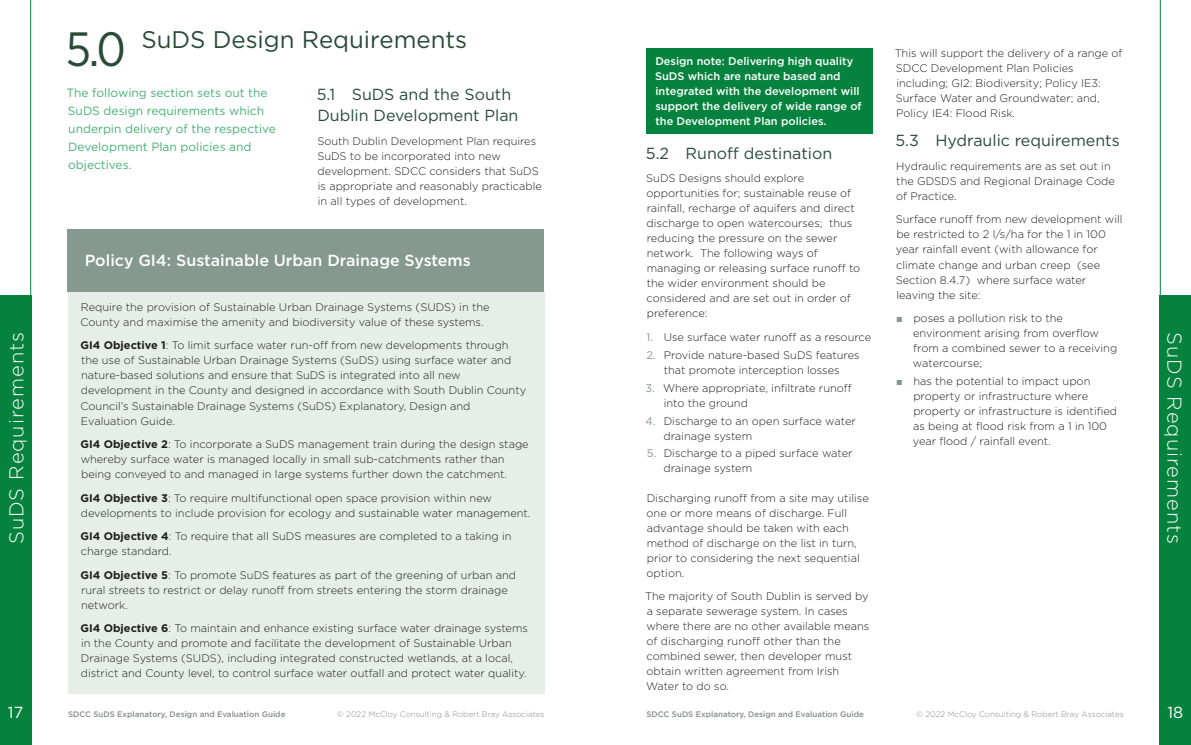
<style>
.page{position:relative;width:1191px;height:745px;background:#fff}
.page>*{position:absolute;margin:0;border:0;box-sizing:border-box;transform-origin:0 0}
.t1{font:24px "Gotham";color:#294b38}
.t2{font:300 20px "Gotham";letter-spacing:.05em;color:#fff}
.t3{font:16px/21px "Gotham";color:#294b38}
.t4{font:500 16px "Gotham";color:#fff}
.t5{font:16px "Gotham";color:#fff}
.t6{font:12px/18px "Gotham";color:#48b077}
.t7{font:300 11px/15px "Gotham";color:#1e1e1e}
.t8{font:500 11px/15px "Gotham";color:#fff}
.t9{font:500 8px "Gotham";color:#888a8c}
.t10{font:300 8px "Gotham";color:#888a8c}
.s1{font-family:"Gotham Narrow";font-size:48px}
.s2{font-family:"Arial";font-weight:900;color:#85998e}
.s3{font-weight:400;color:#85998e}
.s4{font-weight:700}
</style>
<div class="page">
<div style="left:68px;top:291px;width:476px;height:402px;background:#e7eeea"></div>
<div style="left:67px;top:229px;width:477px;height:62px;background:#85998e"></div>
<div style="left:646px;top:49px;width:227px;height:85px;background:#05823d"></div>
<div style="left:0;top:295px;width:31px;height:449px;background:#05823d"></div>
<div style="left:1159px;top:295px;width:32px;height:449px;background:#05823d"></div>
<hr style="left:30px;top:0;width:1px;height:382px;background:#05823d">
<hr style="left:1159px;top:0;width:1px;height:382px;background:#05823d">
<h1 class="t1" style="left:66px;top:24px;width:403px"><span class="s1">5.0</span> SuDS Design Requirements</h1>
<p class="t6" style="left:66px;top:83px;width:211px">The following section sets out the<br>SuDS design requirements which underpin delivery of the respective<br>Development Plan policies and objectives.</p>
<h3 class="t3" style="left:317px;top:83px;width:203px">5.1 SuDS and the South<br>Dublin Development Plan</h3>
<p class="t7" style="left:894px;top:45px;width:229px">This will support the delivery of a range of SDCC Development Plan Policies including; GI2: Biodiversity; Policy IE3:<br>Surface Water and Groundwater; and, Policy IE4: Flood Risk.</p>
<h3 class="t3" style="left:895px;top:130px;width:226px">5.3 Hydraulic requirements</h3>
<p class="t7" style="left:896px;top:158px;width:220px">Hydraulic requirements are as set out in the GDSDS and Regional Drainage Code of Practice.</p>
<p class="t7" style="left:895px;top:212px;width:228px">Surface runoff from new development will be restricted to 2 l/s/ha for the 1 in 100 year rainfall event (with allowance for climate change and urban creep (see Section 8.4.7) where surface water leaving the site:</p>
<p class="t7" style="left:913px;top:310px;width:206px;text-indent:-17px"><span class="s2">■</span> poses a pollution risk to the environment arising from overflow from a combined sewer to a receiving watercourse;</p>
<p class="t7" style="left:913px;top:373px;width:206px;text-indent:-17px"><span class="s2">■</span> has the potential to impact upon property or infrastructure where property or infrastructure is identified as being at flood risk from a 1 in 100 year flood / rainfall event.</p>
<p class="t8" style="left:655px;top:53px;width:208px">Design note: Delivering high quality SuDS which are nature based and integrated with the development will support the delivery of wide range of the Development Plan policies.</p>
<p class="t7" style="left:317px;top:133px;width:226px">South Dublin Development Plan requires SuDS to be incorporated into new development. SDCC considers that SuDS is appropriate and reasonably practicable in all types of development.</p>
<h3 class="t3" style="left:646px;top:142px;width:188px">5.2 Runoff destination</h3>
<p class="t7" style="left:646px;top:170px;width:215px">SuDS Designs should explore opportunities for; sustainable reuse of rainfall, recharge of aquifers and direct discharge to open watercourses; thus reducing the pressure on the sewer network. The following ways of managing or releasing surface runoff to the wider environment should be considered and are set out in order of preference:</p>
<p class="t7" style="left:646px;top:329px;width:226px"><span class="s3">1.</span> Use surface water runoff as a resource</p>
<p class="t7" style="left:646px;top:347px;width:215px;text-align:center"><span class="s3">2.</span> Provide nature-based SuDS features that promote interception losses</p>
<p class="t7" style="left:664px;top:380px;width:189px;text-indent:-18px"><span class="s3">3.</span> Where appropriate, infiltrate runoff into the ground</p>
<p class="t7" style="left:663px;top:413px;width:194px;text-indent:-18px"><span class="s3">4.</span> Discharge to an open surface water drainage system</p>
<p class="t7" style="left:663px;top:445px;width:190px;text-indent:-17px"><span class="s3">5.</span> Discharge to a piped surface water drainage system</p>
<p class="t7" style="left:646px;top:490px;width:224px">Discharging runoff from a site may utilise one or more means of discharge. Full advantage should be taken with each method of discharge on the list in turn, prior to considering the next sequential option.</p>
<p class="t7" style="left:645px;top:588px;width:226px">The majority of South Dublin is served by a separate sewerage system. In cases where there are no other available means of discharging runoff other than the combined sewer, then developer must obtain written agreement from Irish Water to do so.</p>
<h3 class="t4" style="left:85px;top:251px;width:388px">Policy GI4: Sustainable Urban Drainage Systems</h3>
<p class="t7" style="left:81px;top:299px;width:410px">Require the provision of Sustainable Urban Drainage Systems (SUDS) in the<br>County and maximise the amenity and biodiversity value of these systems.</p>
<p class="t7" style="left:81px;top:337px;width:447px"><span class="s4">GI4 Objective 1</span>: To limit surface water run-off from new developments through the use of Sustainable Urban Drainage Systems (SuDS) using surface water and nature-based solutions and ensure that SuDS is integrated into all new development in the County and designed in accordance with South Dublin County Council’s Sustainable Drainage Systems (SuDS) Explanatory, Design and Evaluation Guide.</p>
<p class="t7" style="left:81px;top:436px;width:449px"><span class="s4">GI4 Objective 2</span>: To incorporate a SuDS management train during the design stage whereby surface water is managed locally in small sub-catchments rather than being conveyed to and managed in large systems further down the catchment.</p>
<p class="t7" style="left:81px;top:490px;width:451px"><span class="s4">GI4 Objective 3</span>: To require multifunctional open space provision within new developments to include provision for ecology and sustainable water management.</p>
<p class="t7" style="left:81px;top:528px;width:432px"><span class="s4">GI4 Objective 4</span>: To require that all SuDS measures are completed to a taking in charge standard.</p>
<p class="t7" style="left:81px;top:567px;width:437px"><span class="s4">GI4 Objective 5</span>: To promote SuDS features as part of the greening of urban and rural streets to restrict or delay runoff from streets entering the storm drainage network.</p>
<p class="t7" style="left:81px;top:620px;width:449px"><span class="s4">GI4 Objective 6</span>: To maintain and enhance existing surface water drainage systems in the County and promote and facilitate the development of Sustainable Urban Drainage Systems (SUDS), including integrated constructed wetlands, at a local, district and County level, to control surface water outfall and protect water quality.</p>
<h2 class="t2" style="left:4px;top:543px;width:213px;rotate:-90deg">SuDS Requirements</h2>
<h2 class="t2" style="left:1187px;top:332px;width:213px;rotate:90deg">SuDS Requirements</h2>
<h3 class="t5" style="left:8px;top:701px;width:17px">17</h3>
<h3 class="t5" style="left:1167px;top:701px;width:17px">18</h3>
<p class="t9" style="left:68px;top:708px;width:219px">SDCC SuDS Explanatory, Design and Evaluation Guide</p>
<p class="t10" style="left:337px;top:709px;width:209px">© 2022 McCloy Consulting &amp; Robert Bray Associates</p>
<p class="t9" style="left:646px;top:708px;width:219px">SDCC SuDS Explanatory, Design and Evaluation Guide</p>
<p class="t10" style="left:916px;top:709px;width:209px">© 2022 McCloy Consulting &amp; Robert Bray Associates</p>
</div>
